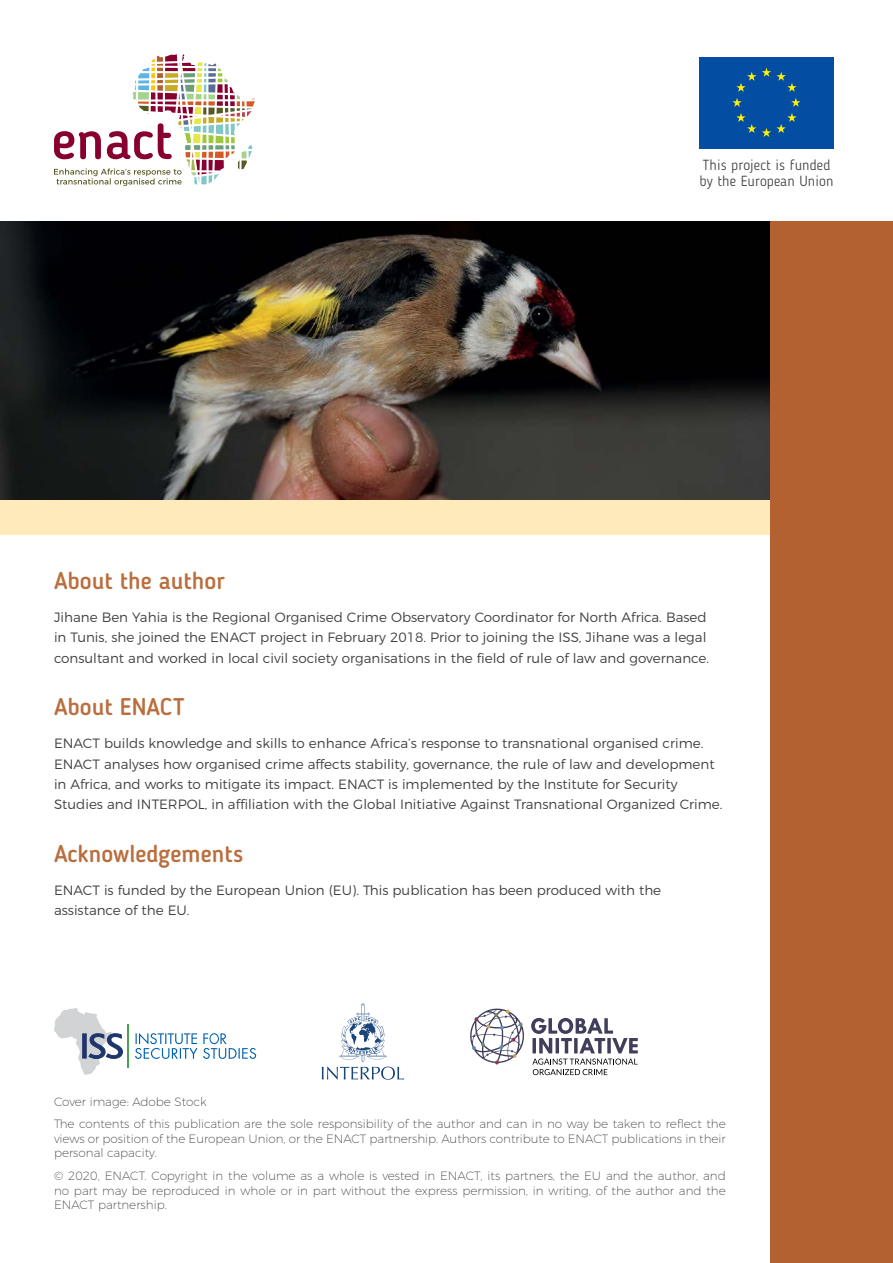
<style>
.page{position:relative;width:893px;height:1263px;background:#fff}
.page>*{position:absolute;margin:0;border:0;box-sizing:border-box;transform-origin:0 0}
.t1{font:500 24px "Blogger Sans";color:#ba6e3d}
.t2{font:300 14.55px/16.2px "Blogger Sans";letter-spacing:.01em;color:#414042}
.t3{font:300 13.5px/20.2px "Montserrat";color:#414042}
.t4{font:200 12px/14.4px "Montserrat";color:#414042}
</style>
<div class="page">
<img style="left:0;top:221px;width:770px;height:279px">
<div style="left:699px;top:57px;width:135px;height:92px;background:#034ea2"></div>
<svg style="left:736px;top:72px;width:20px;height:20px"></svg>
<svg style="left:732px;top:98px;width:10px;height:9px"></svg>
<svg style="left:736px;top:113px;width:20px;height:20px"></svg>
<svg style="left:762px;top:113px;width:35px;height:24px"></svg>
<svg style="left:791px;top:98px;width:9px;height:9px"></svg>
<svg style="left:762px;top:68px;width:35px;height:24px"></svg>
<svg style="left:54px;top:54px;width:201px;height:132px"></svg>
<div style="left:0;top:500px;width:893px;height:34px;background:#ffeabb"></div>
<div style="left:770px;top:221px;width:123px;height:1042px;background:#b46132"></div>
<svg style="left:135px;top:1033px;width:121px;height:26px"></svg>
<hr style="left:127px;top:1024px;width:2px;height:44px;background:#48a154">
<svg style="left:54px;top:1008px;width:69px;height:67px"></svg>
<svg style="left:322px;top:1003px;width:82px;height:77px"></svg>
<svg style="left:470px;top:1008px;width:54px;height:56px"></svg>
<svg style="left:531px;top:1018px;width:107px;height:57px"></svg>
<p class="t2" style="left:699px;top:157px;width:135px">This project is funded by the European Union</p>
<h1 class="t1" style="left:54px;top:566px;width:172px">About the author</h1>
<p class="t3" style="left:54px;top:606px;width:657px">Jihane Ben Yahia is the Regional Organised Crime Observatory Coordinator for North Africa. Based in Tunis, she joined the ENACT project in February 2018. Prior to joining the ISS, Jihane was a legal consultant and worked in local civil society organisations in the field of rule of law and governance.</p>
<h1 class="t1" style="left:54px;top:692px;width:132px">About ENACT</h1>
<p class="t3" style="left:54px;top:732px;width:670px">ENACT builds knowledge and skills to enhance Africa’s response to transnational organised crime.<br>ENACT analyses how organised crime affects stability, governance, the rule of law and development in Africa, and works to mitigate its impact. ENACT is implemented by the Institute for Security Studies and INTERPOL, in affiliation with the Global Initiative Against Transnational Organized Crime.</p>
<h1 class="t1" style="left:54px;top:839px;width:191px">Acknowledgements</h1>
<p class="t3" style="left:54px;top:878px;width:609px">ENACT is funded by the European Union (EU). This publication has been produced with the assistance of the EU.</p>
<p class="t4" style="left:54px;top:1089px;width:673px;line-height:23px">Cover image: Adobe Stock<br>The contents of this publication are the sole responsibility of the author and can in no way be taken to reflect the</p>
<p class="t4" style="left:54px;top:1130px;width:673px">views or position of the European Union, or the ENACT partnership. Authors contribute to ENACT publications in their personal capacity.</p>
<p class="t4" style="left:54px;top:1168px;width:673px;text-align:justify">© 2020, ENACT. Copyright in the volume as a whole is vested in ENACT, its partners, the EU and the author, and no part may be reproduced in whole or in part without the express permission, in writing, of the author and the ENACT partnership.</p>
</div>
